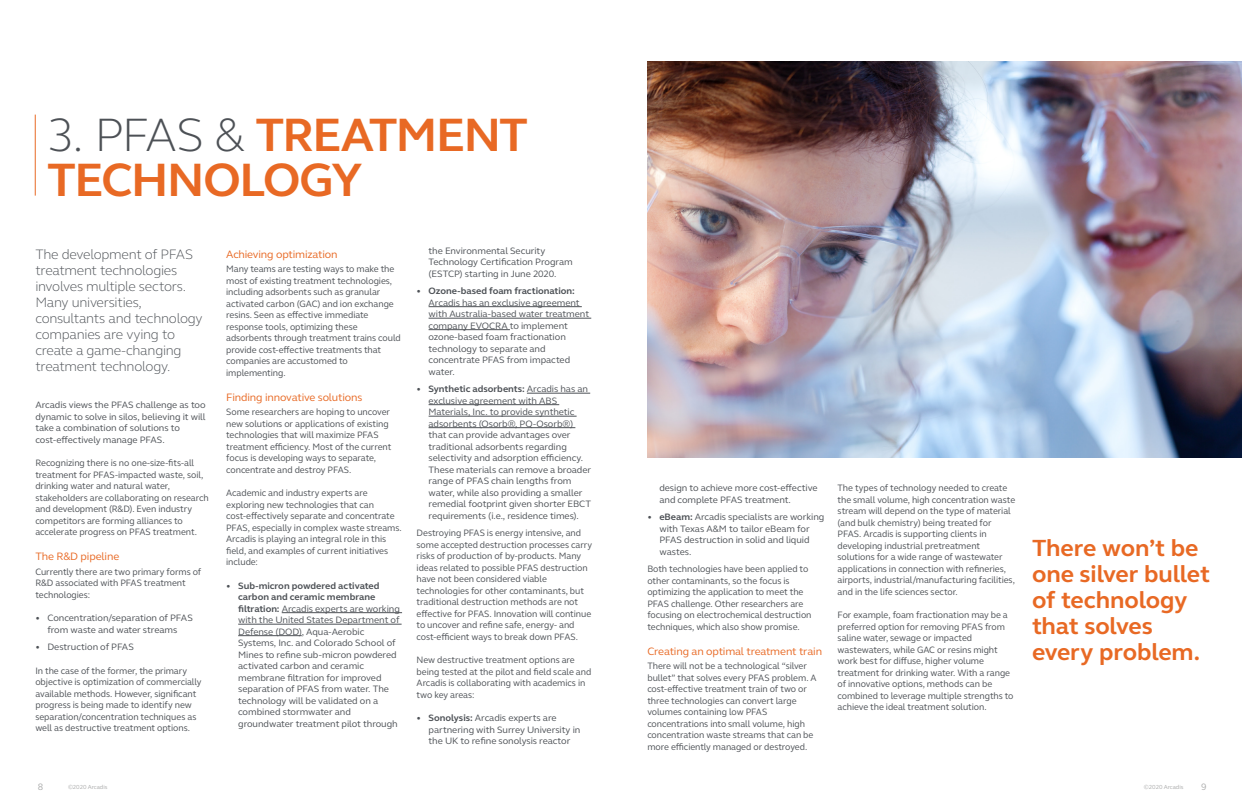
<style>
.page{position:relative;width:1242px;height:810px;background:#fff}
.page>*{position:absolute;margin:0;border:0;box-sizing:border-box;transform-origin:0 0}
.t1{font:700 48px/45px "FS Elliot Pro";letter-spacing:-.03em;color:#e86924}
.t2{font:700 24px/26px "FS Elliot Pro";letter-spacing:-.005em;color:#e86924}
.t3{font:300 14px/16px "FS Elliot Pro";letter-spacing:-.02em;color:#4d5156}
.t4{font:11px "FS Elliot Pro";letter-spacing:-.015em;color:#e86924}
.t5{font:9.5px/11.5px "FS Elliot Pro";letter-spacing:-.005em;color:#4d5156;scale:.95 1}
.t6{font:9.5px/11.5px "FS Elliot Pro";letter-spacing:-.005em;color:#4d5156}
.t7{font:9.5px "FS Elliot Pro";color:#aaabab}
.t8{font:6px "FS Elliot Pro";letter-spacing:-.01em;color:#aaabab}
.s1{font-weight:300;color:#4d5156}
.s2{font-weight:700}
</style>
<div class="page">
<img style="left:647px;top:62px;width:595px;height:396px">
<hr style="left:282px;top:612px;width:120px;height:1px;background:#4d5156">
<hr style="left:238px;top:624px;width:164px;height:1px;background:#4d5156">
<hr style="left:238px;top:635px;width:64px;height:1px;background:#4d5156">
<hr style="left:429px;top:306px;width:153px;height:1px;background:#4d5156">
<hr style="left:429px;top:318px;width:162px;height:1px;background:#4d5156">
<hr style="left:429px;top:329px;width:81px;height:1px;background:#4d5156">
<hr style="left:527px;top:393px;width:63px;height:1px;background:#4d5156">
<hr style="left:429px;top:404px;width:130px;height:1px;background:#4d5156">
<hr style="left:429px;top:416px;width:148px;height:1px;background:#4d5156">
<hr style="left:429px;top:427px;width:146px;height:1px;background:#4d5156">
<hr style="left:35px;top:115px;width:1px;height:81px;background:#e86924">
<h1 class="t1" style="left:47px;top:111px;width:483px"><span class="s1">3. PFAS &amp;</span> TREATMENT<br>TECHNOLOGY</h1>
<h3 class="t3" style="left:35px;top:245px;width:169px">The development of PFAS treatment technologies involves multiple sectors.<br>Many universities, consultants and technology companies are vying to create a game-changing treatment technology.</h3>
<p class="t6" style="left:35px;top:399px;width:172px">Arcadis views the PFAS challenge as too dynamic to solve in silos, believing it will take a combination of solutions to cost-effectively manage PFAS.</p>
<p class="t5" style="left:35px;top:457px;width:184px">Recognizing there is no one-size-fits-all treatment for PFAS-impacted waste, soil, drinking water and natural water, stakeholders are collaborating on research and development (R&amp;D). Even industry competitors are forming alliances to accelerate progress on PFAS treatment.</p>
<p class="t4" style="left:35px;top:549px;width:85px">The R&amp;D pipeline</p>
<p class="t5" style="left:35px;top:566px;width:176px">Currently there are two primary forms of<br>R&amp;D associated with PFAS treatment technologies:</p>
<p class="t6" style="left:35px;top:612px;width:159px;text-align:center">• Concentration/separation of PFAS from waste and water streams</p>
<p class="t6" style="left:35px;top:641px;width:100px">• Destruction of PFAS</p>
<p class="t5" style="left:35px;top:665px;width:176px">In the case of the former, the primary objective is optimization of commercially available methods. However, significant progress is being made to identify new separation/concentration techniques as well as destructive treatment options.</p>
<p class="t4" style="left:226px;top:247px;width:113px">Achieving optimization</p>
<p class="t5" style="left:226px;top:263px;width:185px">Many teams are testing ways to make the most of existing treatment technologies, including adsorbents such as granular activated carbon (GAC) and ion exchange resins. Seen as effective immediate response tools, optimizing these adsorbents through treatment trains could provide cost-effective treatments that companies are accustomed to implementing.</p>
<p class="t4" style="left:226px;top:390px;width:138px">Finding innovative solutions</p>
<p class="t5" style="left:226px;top:406px;width:175px">Some researchers are hoping to uncover new solutions or applications of existing technologies that will maximize PFAS treatment efficiency. Most of the current focus is developing ways to separate, concentrate and destroy PFAS.</p>
<p class="t5" style="left:226px;top:487px;width:186px">Academic and industry experts are exploring new technologies that can cost-effectively separate and concentrate PFAS, especially in complex waste streams.<br>Arcadis is playing an integral role in this field, and examples of current initiatives include:</p>
<p class="t6" style="left:238px;top:580px;width:163px;text-indent:-12px">• <span class="s2">Sub-micron powdered activated carbon and ceramic membrane filtration:</span> Arcadis experts are working with the United States Department of Defense (DOD), Aqua-Aerobic Systems, Inc. and Colorado School of Mines to refine sub-micron powdered activated carbon and ceramic membrane filtration for improved separation of PFAS from water. The technology will be validated on a combined stormwater and groundwater treatment pilot through</p>
<p class="t6" style="left:429px;top:245px;width:146px">the Environmental Security<br>Technology Certification Program (ESTCP) starting in June 2020.</p>
<p class="t6" style="left:429px;top:285px;width:162px;text-indent:-12px">• <span class="s2">Ozone-based foam fractionation:<br></span>Arcadis has an exclusive agreement with Australia-based water treatment company EVOCRA to implement ozone-based foam fractionation technology to separate and concentrate PFAS from impacted water.</p>
<p class="t6" style="left:429px;top:383px;width:164px;text-indent:-12px">• <span class="s2">Synthetic adsorbents:</span> Arcadis has an exclusive agreement with ABS Materials, Inc. to provide synthetic adsorbents (Osorb®, PQ-Osorb®) that can provide advantages over traditional adsorbents regarding selectivity and adsorption efficiency.<br>These materials can remove a broader range of PFAS chain lengths from water, while also providing a smaller remedial footprint given shorter EBCT requirements (i.e., residence times).</p>
<p class="t5" style="left:417px;top:527px;width:186px">Destroying PFAS is energy intensive, and some accepted destruction processes carry risks of production of by-products. Many ideas related to possible PFAS destruction have not been considered viable technologies for other contaminants, but traditional destruction methods are not effective for PFAS. Innovation will continue to uncover and refine safe, energy- and cost-efficient ways to break down PFAS.</p>
<p class="t5" style="left:417px;top:654px;width:185px">New destructive treatment options are being tested at the pilot and field scale and Arcadis is collaborating with academics in two key areas:</p>
<p class="t6" style="left:429px;top:712px;width:153px;text-indent:-12px">• <span class="s2">Sonolysis:</span> Arcadis experts are partnering with Surrey University in the UK to refine sonolysis reactor</p>
<p class="t6" style="left:659px;top:482px;width:160px">design to achieve more cost-effective and complete PFAS treatment.</p>
<p class="t6" style="left:659px;top:511px;width:167px;text-indent:-12px">• <span class="s2">eBeam:</span> Arcadis specialists are working with Texas A&amp;M to tailor eBeam for<br>PFAS destruction in solid and liquid wastes.</p>
<p class="t5" style="left:647px;top:563px;width:174px">Both technologies have been applied to other contaminants, so the focus is optimizing the application to meet the PFAS challenge. Other researchers are focusing on electrochemical destruction techniques, which also show promise.</p>
<p class="t4" style="left:647px;top:644px;width:176px">Creating an optimal treatment train</p>
<p class="t5" style="left:647px;top:660px;width:180px">There will not be a technological “silver bullet” that solves every PFAS problem. A cost-effective treatment train of two or three technologies can convert large volumes containing low PFAS concentrations into small volume, high concentration waste streams that can be more efficiently managed or destroyed.</p>
<p class="t5" style="left:838px;top:482px;width:189px">The types of technology needed to create the small volume, high concentration waste stream will depend on the type of material (and bulk chemistry) being treated for PFAS. Arcadis is supporting clients in developing industrial pretreatment solutions for a wide range of wastewater applications in connection with refineries, airports, industrial/manufacturing facilities, and in the life sciences sector.</p>
<p class="t5" style="left:838px;top:609px;width:187px">For example, foam fractionation may be a preferred option for removing PFAS from saline water, sewage or impacted wastewaters, while GAC or resins might work best for diffuse, higher volume treatment for drinking water. With a range of innovative options, methods can be combined to leverage multiple strengths to achieve the ideal treatment solution.</p>
<h2 class="t2" style="left:1032px;top:535px;width:179px">There won’t be one silver bullet of technology that solves every problem.</h2>
<p class="t7" style="left:38px;top:780px;width:7px">8</p>
<p class="t8" style="left:68px;top:782px;width:41px">©2020 Arcadis</p>
<p class="t8" style="left:1144px;top:782px;width:41px">©2020 Arcadis</p>
<p class="t7" style="left:1201px;top:780px;width:7px">9</p>
</div>
